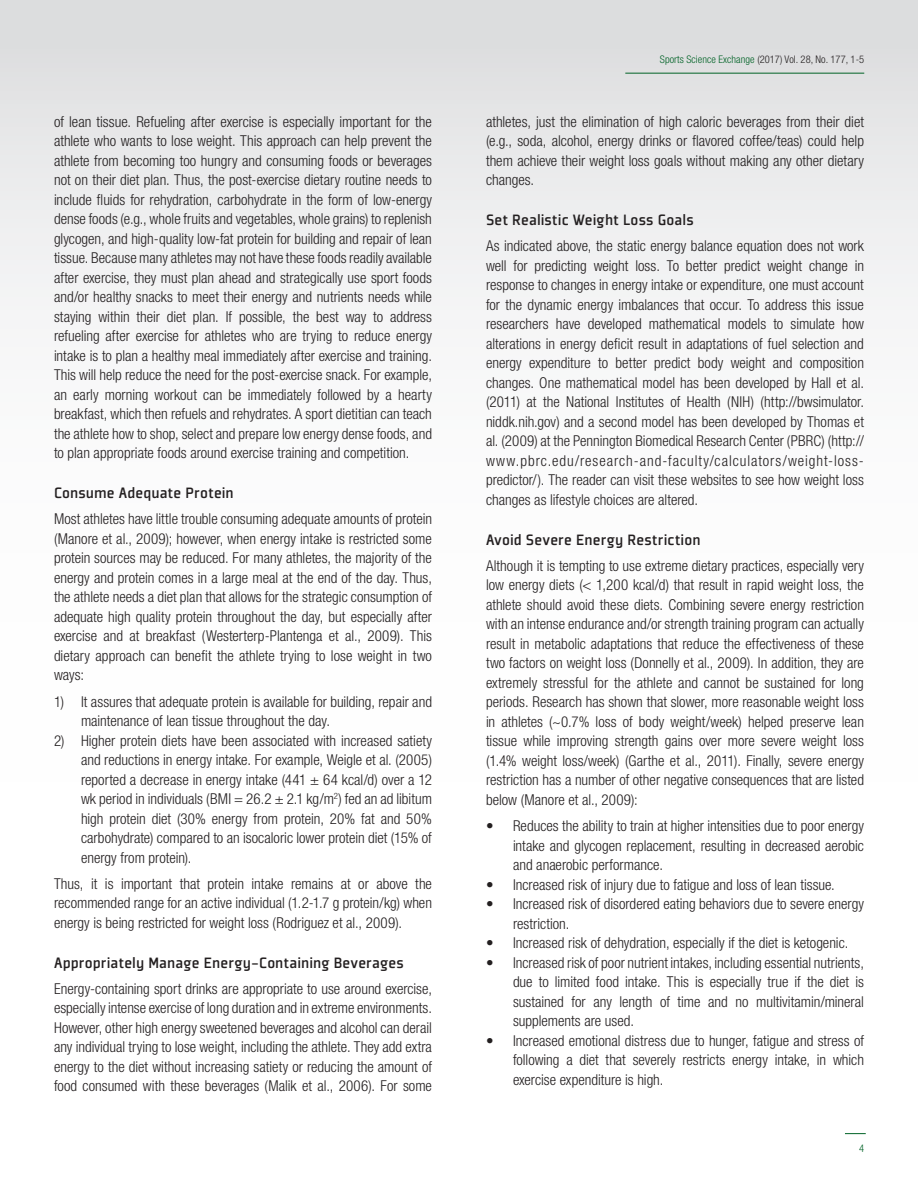
<style>
.page{position:relative;width:918px;height:1188px;background:#fff}
.page>*{position:absolute;margin:0;border:0;box-sizing:border-box;transform-origin:0 0}
.REFERENCES{font:500 16.5px "Plexes Pro";letter-spacing:.005em;color:#231f20}
.REFERENCES-2{font:300 condensed 15px/19.5px "Helvetica Neue LT Pro";color:#231f20;text-align:justify}
.t1{font:300 condensed 10.5px "Helvetica Neue LT Pro";letter-spacing:.005em;color:#231f20}
.t2{font:300 condensed 10.5px "Helvetica Neue LT Pro";color:#016226}
.s1{color:#016226}
</style>
<div class="page">
<div style="left:0;top:0;width:918px;height:1188px;background:linear-gradient(to bottom,#e8e9ea,#fff)"></div>
<hr style="left:625px;top:73px;width:239px;height:1px;background:#016226">
<svg style="left:845px;top:1133px;width:21px;height:1px"></svg>
<p class="REFERENCES-2" style="left:54px;top:112px;width:380px">of lean tissue. Refueling after exercise is especially important for the athlete who wants to lose weight. This approach can help prevent the athlete from becoming too hungry and consuming foods or beverages not on their diet plan. Thus, the post-exercise dietary routine needs to include fluids for rehydration, carbohydrate in the form of low-energy dense foods (e.g., whole fruits and vegetables, whole grains) to replenish glycogen, and high-quality low-fat protein for building and repair of lean tissue. Because many athletes may not have these foods readily available after exercise, they must plan ahead and strategically use sport foods and/or healthy snacks to meet their energy and nutrients needs while staying within their diet plan. If possible, the best way to address refueling after exercise for athletes who are trying to reduce energy intake is to plan a healthy meal immediately after exercise and training.<br>This will help reduce the need for the post-exercise snack. For example, an early morning workout can be immediately followed by a hearty breakfast, which then refuels and rehydrates. A sport dietitian can teach the athlete how to shop, select and prepare low energy dense foods, and to plan appropriate foods around exercise training and competition.</p>
<p class="REFERENCES" style="left:54px;top:483px;width:181px">Consume Adequate Protein</p>
<p class="REFERENCES-2" style="left:54px;top:509px;width:380px">Most athletes have little trouble consuming adequate amounts of protein (Manore et al., 2009); however, when energy intake is restricted some protein sources may be reduced. For many athletes, the majority of the energy and protein comes in a large meal at the end of the day. Thus, the athlete needs a diet plan that allows for the strategic consumption of adequate high quality protein throughout the day, but especially after exercise and at breakfast (Westerterp-Plantenga et al., 2009). This dietary approach can benefit the athlete trying to lose weight in two ways:</p>
<p class="REFERENCES-2" style="left:81px;top:692px;width:352px;text-indent:-27px">1) It assures that adequate protein is available for building, repair and maintenance of lean tissue throughout the day.</p>
<p class="REFERENCES-2" style="left:81px;top:731px;width:353px;text-indent:-27px">2) Higher protein diets have been associated with increased satiety and reductions in energy intake. For example, Weigle et al. (2005) reported a decrease in energy intake (441 ± 64 kcal/d) over a 12 wk period in individuals (BMI = 26.2 ± 2.1 kg/m<sup>2</sup>) fed an ad libitum high protein diet (30% energy from protein, 20% fat and 50% carbohydrate) compared to an isocaloric lower protein diet (15% of energy from protein).</p>
<p class="REFERENCES-2" style="left:54px;top:874px;width:380px">Thus, it is important that protein intake remains at or above the recommended range for an active individual (1.2-1.7 g protein/kg) when energy is being restricted for weight loss (Rodriguez et al., 2009).</p>
<p class="REFERENCES" style="left:54px;top:953px;width:351px">Appropriately Manage Energy-Containing Beverages</p>
<p class="REFERENCES-2" style="left:54px;top:979px;width:380px">Energy-containing sport drinks are appropriate to use around exercise, especially intense exercise of long duration and in extreme environments.<br>However, other high energy sweetened beverages and alcohol can derail any individual trying to lose weight, including the athlete. They add extra energy to the diet without increasing satiety or reducing the amount of food consumed with these beverages (Malik et al., 2006). For some</p>
<p class="t1" style="left:660px;top:53px;width:206px"><span class="s1">Sports Science Exchange</span> (2017) Vol. 28, No. 177, 1-5</p>
<p class="REFERENCES-2" style="left:486px;top:112px;width:380px">athletes, just the elimination of high caloric beverages from their diet (e.g., soda, alcohol, energy drinks or flavored coffee/teas) could help them achieve their weight loss goals without making any other dietary changes.</p>
<p class="REFERENCES" style="left:486px;top:210px;width:209px">Set Realistic Weight Loss Goals</p>
<p class="REFERENCES-2" style="left:486px;top:236px;width:380px">As indicated above, the static energy balance equation does not work well for predicting weight loss. To better predict weight change in response to changes in energy intake or expenditure, one must account for the dynamic energy imbalances that occur. To address this issue researchers have developed mathematical models to simulate how alterations in energy deficit result in adaptations of fuel selection and energy expenditure to better predict body weight and composition changes. One mathematical model has been developed by Hall et al. (2011) at the National Institutes of Health (NIH) (http://bwsimulator. niddk.nih.gov) and a second model has been developed by Thomas et al. (2009) at the Pennington Biomedical Research Center (PBRC) (http:// www.pbrc.edu/research-and-faculty/calculators/weight-loss&shy;predictor/). The reader can visit these websites to see how weight loss changes as lifestyle choices are altered.</p>
<p class="REFERENCES" style="left:486px;top:530px;width:216px">Avoid Severe Energy Restriction</p>
<p class="REFERENCES-2" style="left:486px;top:556px;width:380px">Although it is tempting to use extreme dietary practices, especially very low energy diets (&lt; 1,200 kcal/d) that result in rapid weight loss, the athlete should avoid these diets. Combining severe energy restriction with an intense endurance and/or strength training program can actually result in metabolic adaptations that reduce the effectiveness of these two factors on weight loss (Donnelly et al., 2009). In addition, they are extremely stressful for the athlete and cannot be sustained for long periods. Research has shown that slower, more reasonable weight loss in athletes (~0.7% loss of body weight/week) helped preserve lean tissue while improving strength gains over more severe weight loss (1.4% weight loss/week) (Garthe et al., 2011). Finally, severe energy restriction has a number of other negative consequences that are listed below (Manore et al., 2009):</p>
<p class="REFERENCES-2" style="left:513px;top:816px;width:353px;text-indent:-27px">• Reduces the ability to train at higher intensities due to poor energy intake and glycogen replacement, resulting in decreased aerobic and anaerobic performance.</p>
<p class="REFERENCES-2" style="left:486px;top:875px;width:350px">• Increased risk of injury due to fatigue and loss of lean tissue.</p>
<p class="REFERENCES-2" style="left:513px;top:894px;width:353px;text-indent:-27px">• Increased risk of disordered eating behaviors due to severe energy restriction.</p>
<p class="REFERENCES-2" style="left:486px;top:933px;width:364px">• Increased risk of dehydration, especially if the diet is ketogenic.</p>
<p class="REFERENCES-2" style="left:513px;top:953px;width:352px;text-indent:-27px">• Increased risk of poor nutrient intakes, including essential nutrients, due to limited food intake. This is especially true if the diet is sustained for any length of time and no multivitamin/mineral supplements are used.</p>
<p class="REFERENCES-2" style="left:513px;top:1031px;width:353px;text-indent:-27px">• Increased emotional distress due to hunger, fatigue and stress of following a diet that severely restricts energy intake, in which exercise expenditure is high.</p>
<p class="t2" style="left:859px;top:1142px;width:7px">4</p>
</div>
